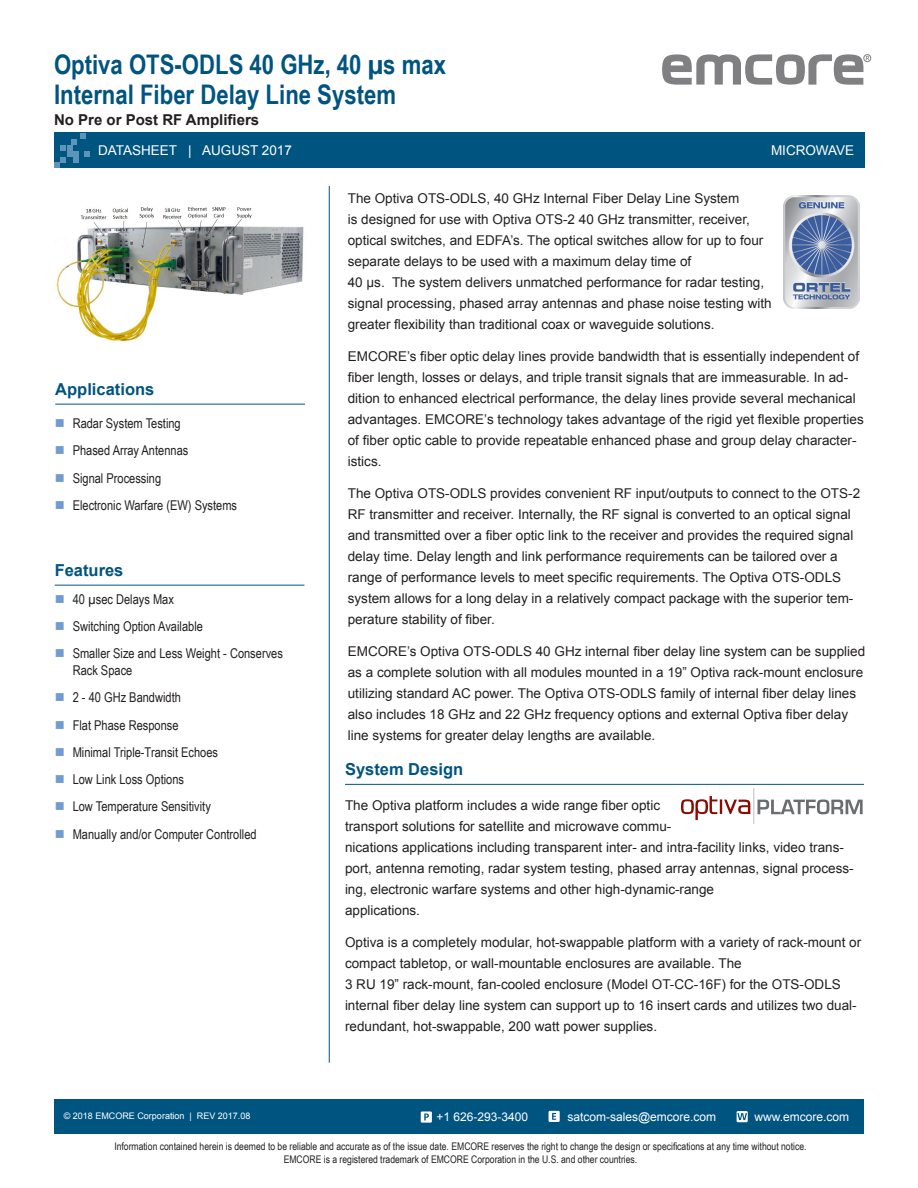
<style>
.page{position:relative;width:918px;height:1188px;background:#fff}
.page>*{position:absolute;margin:0;border:0;box-sizing:border-box;transform-origin:0 0}
.t1{font:700 27px/30px "Arial Narrow";color:#005480}
.Blue_Subhead-Underli{font:700 16.5px "Arial";color:#005480}
.t2{font:700 15px "Arial";color:#231f20}
.content_-_main{font:13.5px/21px "Arial";color:#231f20}
.t3{font:13.5px/16.5px "Arial Narrow";color:#231f20}
.t4{font:13.5px "Arial";color:#fff}
.t5{font:12px "Arial";color:#fff}
.t6{font:10.5px/12.6px "Arial Narrow";color:#231f20;text-align:center}
.t7{font:9px "Arial";color:#fff}
</style>
<div class="page">
<div style="left:54px;top:1099px;width:810px;height:35px;background:#005480"></div>
<svg style="left:662px;top:54px;width:207px;height:31px"></svg>
<div style="left:863px;top:54px;width:8px;height:8px;border:1px solid #808083;border-radius:50%"></div>
<div style="left:54px;top:133px;width:811px;height:35px;background:#005480"></div>
<svg style="left:54px;top:133px;width:35px;height:35px"></svg>
<hr style="left:329px;top:186px;width:1px;height:877px;background:#005480">
<div style="left:549px;top:1111px;width:11px;height:11px;background:#fff"></div>
<svg style="left:552px;top:1113px;width:4px;height:7px"></svg>
<div style="left:737px;top:1111px;width:11px;height:11px;background:#fff"></div>
<svg style="left:737px;top:1113px;width:10px;height:7px"></svg>
<div style="left:421px;top:1111px;width:11px;height:12px;background:#fff"></div>
<svg style="left:424px;top:1114px;width:5px;height:6px"></svg>
<hr style="left:55px;top:404px;width:250px;height:1px;background:#005480">
<img style="left:784px;top:195px;width:76px;height:113px">
<hr style="left:55px;top:585px;width:249px;height:1px;background:#005480">
<hr style="left:345px;top:784px;width:519px;height:1px;background:#005480">
<svg style="left:681px;top:796px;width:69px;height:24px"></svg>
<svg style="left:757px;top:799px;width:106px;height:15px"></svg>
<hr style="left:753px;top:788px;width:1px;height:36px;background:#a8a9ad">
<img style="left:56px;top:207px;width:248px;height:135px">
<h1 class="t1" style="left:54px;top:48px;width:394px">Optiva OTS-ODLS 40 GHz, 40 µs max<br>Internal Fiber Delay Line System</h1>
<p class="t2" style="left:54px;top:109px;width:207px">No Pre or Post RF Amplifiers</p>
<p class="t4" style="left:98px;top:142px;width:195px">DATASHEET | AUGUST 2017</p>
<p class="t4" style="left:771px;top:142px;width:85px">MICROWAVE</p>
<p class="Blue_Subhead-Underli" style="left:55px;top:378px;width:101px">Applications</p>
<p class="t3" style="left:73px;top:415px;width:110px">Radar System Testing</p>
<p class="t3" style="left:73px;top:442px;width:117px">Phased Array Antennas</p>
<p class="t3" style="left:73px;top:469px;width:90px">Signal Processing</p>
<p class="t3" style="left:73px;top:496px;width:166px">Electronic Warfare (EW) Systems</p>
<p class="Blue_Subhead-Underli" style="left:55px;top:559px;width:70px">Features</p>
<p class="t3" style="left:73px;top:590px;width:103px">40 µsec Delays Max</p>
<p class="t3" style="left:73px;top:618px;width:132px">Switching Option Available</p>
<p class="t3" style="left:73px;top:645px;width:212px">Smaller Size and Less Weight - Conserves<br>Rack Space</p>
<p class="t3" style="left:73px;top:689px;width:110px">2 - 40 GHz Bandwidth</p>
<p class="t3" style="left:73px;top:716px;width:107px">Flat Phase Response</p>
<p class="t3" style="left:73px;top:743px;width:147px">Minimal Triple-Transit Echoes</p>
<p class="t3" style="left:73px;top:771px;width:113px">Low Link Loss Options</p>
<p class="t3" style="left:73px;top:798px;width:140px">Low Temperature Sensitivity</p>
<p class="t3" style="left:73px;top:825px;width:185px">Manually and/or Computer Controlled</p>
<p class="content_-_main" style="left:348px;top:188px;width:425px">The Optiva OTS-ODLS, 40 GHz Internal Fiber Delay Line System<br>is designed for use with Optiva OTS-2 40 GHz transmitter, receiver, optical switches, and EDFA’s. The optical switches allow for up to four separate delays to be used with a maximum delay time of<br>40 µs. The system delivers unmatched performance for radar testing, signal processing, phased array antennas and phase noise testing with greater flexibility than traditional coax or waveguide solutions.</p>
<p class="content_-_main" style="left:348px;top:346px;width:518px">EMCORE’s fiber optic delay lines provide bandwidth that is essentially independent of fiber length, losses or delays, and triple transit signals that are immeasurable. In ad&shy;dition to enhanced electrical performance, the delay lines provide several mechanical advantages. EMCORE’s technology takes advantage of the rigid yet flexible properties of fiber optic cable to provide repeatable enhanced phase and group delay character&shy;istics.</p>
<p class="content_-_main" style="left:348px;top:483px;width:514px">The Optiva OTS-ODLS provides convenient RF input/outputs to connect to the OTS-2<br>RF transmitter and receiver. Internally, the RF signal is converted to an optical signal and transmitted over a fiber optic link to the receiver and provides the required signal delay time. Delay length and link performance requirements can be tailored over a range of performance levels to meet specific requirements. The Optiva OTS-ODLS system allows for a long delay in a relatively compact package with the superior tem&shy;perature stability of fiber.</p>
<p class="content_-_main" style="left:348px;top:640px;width:519px">EMCORE’s Optiva OTS-ODLS 40 GHz internal fiber delay line system can be supplied as a complete solution with all modules mounted in a 19” Optiva rack-mount enclosure utilizing standard AC power. The Optiva OTS-ODLS family of internal fiber delay lines also includes 18 GHz and 22 GHz frequency options and external Optiva fiber delay line systems for greater delay lengths are available.</p>
<p class="Blue_Subhead-Underli" style="left:345px;top:758px;width:120px">System Design</p>
<p class="content_-_main" style="left:345px;top:795px;width:510px">The Optiva platform includes a wide range fiber optic<br>transport solutions for satellite and microwave commu-<br>nications applications including transparent inter- and intra-facility links, video trans&shy;port, antenna remoting, radar system testing, phased array antennas, signal process&shy;ing, electronic warfare systems and other high-dynamic-range<br>applications.</p>
<p class="content_-_main" style="left:345px;top:932px;width:518px">Optiva is a completely modular, hot-swappable platform with a variety of rack-mount or compact tabletop, or wall-mountable enclosures are available. The<br>3 RU 19” rack-mount, fan-cooled enclosure (Model OT-CC-16F) for the OTS-ODLS internal fiber delay line system can support up to 16 insert cards and utilizes two dual&shy;redundant, hot-swappable, 200 watt power supplies.</p>
<p class="t5" style="left:437px;top:1109px;width:93px">+1 626-293-3400</p>
<p class="t5" style="left:567px;top:1109px;width:150px">satcom-sales@emcore.com</p>
<p class="t5" style="left:755px;top:1109px;width:96px">www.emcore.com</p>
<p class="t7" style="left:64px;top:1110px;width:188px">© 2018 EMCORE Corporation | REV 2017.08</p>
<p class="t6" style="left:114px;top:1140px;width:694px">Information contained herein is deemed to be reliable and accurate as of the issue date. EMCORE reserves the right to change the design or specifications at any time without notice.<br>EMCORE is a registered trademark of EMCORE Corporation in the U.S. and other countries.</p>
</div>
